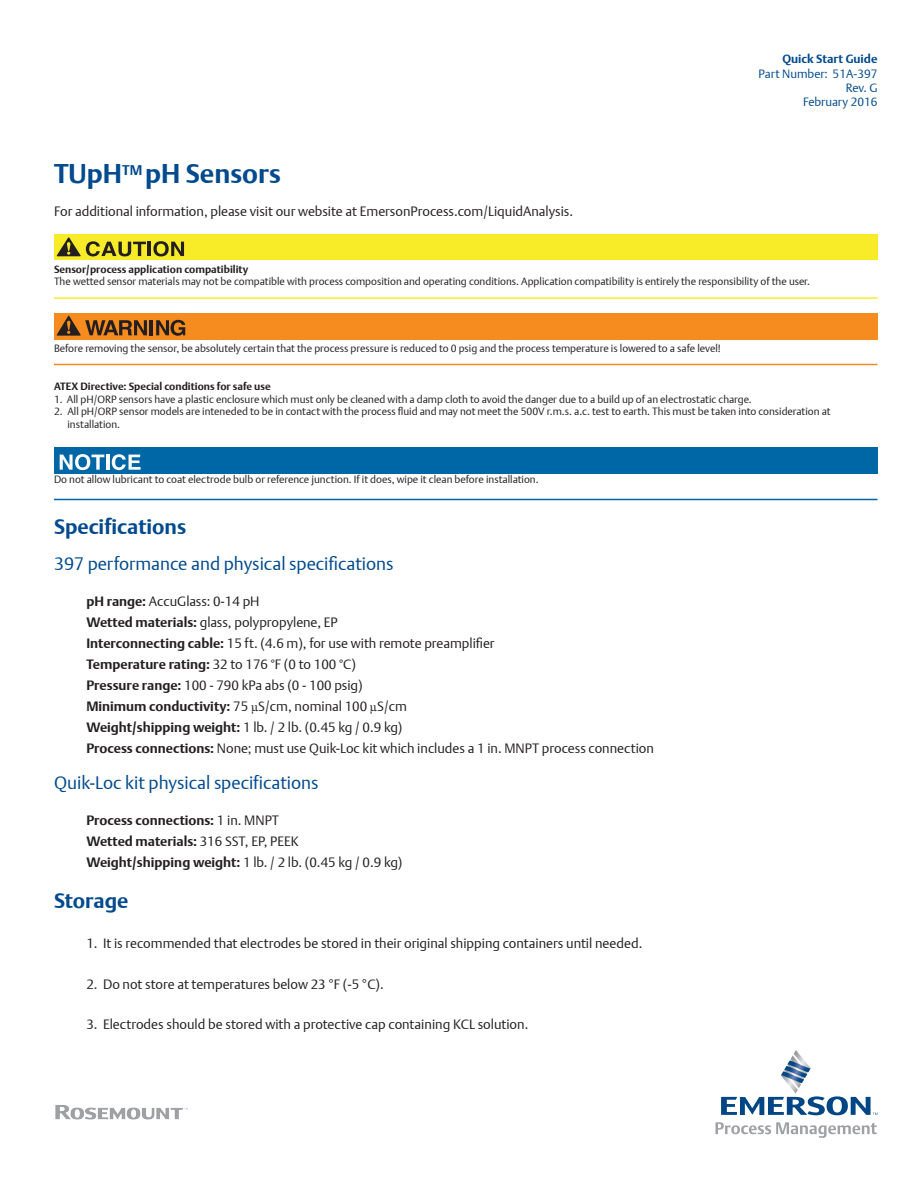
<style>
.page{position:relative;width:918px;height:1188px;background:#fff}
.page>*{position:absolute;margin:0;border:0;box-sizing:border-box;transform-origin:0 0}
.t1{font:700 27px "DTL Argo T";color:#004a8d}
.t2{font:700 21px "DTL Argo T";color:#004a8d}
.t3{font:18px "DTL Argo T Light";color:#004a8d}
.t4{font:13.5px/21px "DTL Argo T Light";color:#231f20}
.t5{font:700 13.5px/21px "DTL Argo T";color:#231f20}
.t6{font:12px/14.4px "DTL Argo T Light";color:#004a8d;text-align:right}
.t7{font:700 12px "DTL Argo T";color:#004a8d}
.t8{font:10.5px/12.6px "DTL Argo T Light";color:#231f20}
.t9{font:700 10.5px "DTL Argo T";color:#231f20}
.s1{font-family:"DTL Argo T";font-weight:700}
.s2{font-family:"DTL Argo T Light";font-weight:400}
.s3{font-family:"Arial"}
</style>
<div class="page">
<div style="left:54px;top:235px;width:823px;height:25px;background:#f8eb28"></div>
<svg style="left:57px;top:237px;width:89px;height:19px"></svg>
<hr style="left:148px;top:242px;width:3px;height:14px;background:#231f20">
<svg style="left:153px;top:241px;width:31px;height:15px"></svg>
<div style="left:54px;top:313px;width:823px;height:27px;background:#f68b1f"></div>
<svg style="left:57px;top:316px;width:90px;height:20px"></svg>
<hr style="left:150px;top:320px;width:3px;height:15px;background:#231f20">
<svg style="left:156px;top:320px;width:29px;height:16px"></svg>
<hr style="left:54px;top:297px;width:824px;height:2px;background:#f8eb28">
<hr style="left:54px;top:364px;width:824px;height:1px;background:#f68b1f">
<div style="left:54px;top:447px;width:823px;height:27px;background:#0067a7"></div>
<svg style="left:60px;top:454px;width:44px;height:16px"></svg>
<hr style="left:106px;top:455px;width:3px;height:15px;background:#fff">
<svg style="left:112px;top:454px;width:29px;height:16px"></svg>
<svg style="left:721px;top:1050px;width:156px;height:65px"></svg>
<svg style="left:716px;top:1122px;width:161px;height:16px"></svg>
<img style="left:55px;top:1105px;width:133px;height:15px">
<hr style="left:54px;top:499px;width:824px;height:1px;background:#0067a7">
<h1 class="t1" style="left:54px;top:157px;width:229px">TUpH<sup>TM</sup> pH Sensors</h1>
<p class="t4" style="left:54px;top:200px;width:521px">For additional information, please visit our website at EmersonProcess.com/LiquidAnalysis.</p>
<p class="t7" style="left:782px;top:52px;width:97px">Quick Start Guide</p>
<p class="t6" style="left:759px;top:66px;width:120px">Part Number: 51A-397<br>Rev. G<br>February 2016</p>
<p class="t9" style="left:54px;top:263px;width:196px">Sensor/process application compatibility</p>
<p class="t8" style="left:54px;top:275px;width:758px">The wetted sensor materials may not be compatible with process composition and operating conditions. Application compatibility is entirely the responsibility of the user.</p>
<p class="t8" style="left:54px;top:342px;width:668px">Before removing the sensor, be absolutely certain that the process pressure is reduced to 0 psig and the process temperature is lowered to a safe level!</p>
<p class="t9" style="left:54px;top:380px;width:218px">ATEX Directive: Special conditions for safe use</p>
<p class="t8" style="left:54px;top:393px;width:699px">1. All pH/ORP sensors have a plastic enclosure which must only be cleaned with a damp cloth to avoid the danger due to a build up of an electrostatic charge.</p>
<p class="t8" style="left:68px;top:405px;width:765px;text-indent:-14px">2. All pH/ORP sensor models are inteneded to be in contact with the process fluid and may not meet the 500V r.m.s. a.c. test to earth. This must be taken into consideration at installation.</p>
<p class="t8" style="left:54px;top:473px;width:486px">Do not allow lubricant to coat electrode bulb or reference junction. If it does, wipe it clean before installation.</p>
<h2 class="t2" style="left:54px;top:514px;width:134px">Specifications</h2>
<h3 class="t3" style="left:54px;top:553px;width:341px">397 performance and physical specifications</h3>
<p class="t4" style="left:86px;top:591px;width:569px"><span class="s1">pH range:</span> AccuGlass: 0-14 pH<br><span class="s1">Wetted materials:</span> glass, polypropylene, EP<br><span class="s1">Interconnecting cable:</span> 15 ft. (4.6 m), for use with remote preamplifier<br><span class="s1">Temperature rating:</span> 32 to 176 °F (0 to 100 °C)<br><span class="s1">Pressure range:</span> 100 - 790 kPa abs (0 - 100 psig)<br><span class="s1">Minimum conductivity:</span> 75 µS/cm, nominal 100 µS/cm<br><span class="s1">Weight/shipping weight:</span> 1 lb. / 2 lb. (0.45 kg / 0.9 kg)<br><span class="s1">Process connections:</span> None; must use Quik-Loc kit which includes a 1 in. MNPT process connection</p>
<h3 class="t3" style="left:54px;top:772px;width:266px">Quik-Loc kit physical specifications</h3>
<p class="t5" style="left:86px;top:810px;width:214px">Process connections: <span class="s2">1 in. MNPT<br></span>Wetted materials: <span class="s2">316 SST, EP, PEEK</span></p>
<p class="t4" style="left:86px;top:852px;width:318px"><span class="s1">Weight/shipping weight:</span> 1 lb. / 2 lb. (0.45 kg / 0.9 kg)</p>
<h2 class="t2" style="left:54px;top:888px;width:76px">Storage</h2>
<p class="t4" style="left:86px;top:933px;width:558px">1. It is recommended that electrodes be stored in their original shipping containers until needed.</p>
<p class="t4" style="left:86px;top:973px;width:299px">2. Do not store at temperatures below 23 <span class="s3">°</span>F (-5 <span class="s3">°</span>C).</p>
<p class="t4" style="left:86px;top:1014px;width:444px">3. Electrodes should be stored with a protective cap containing KCL solution.</p>
</div>
